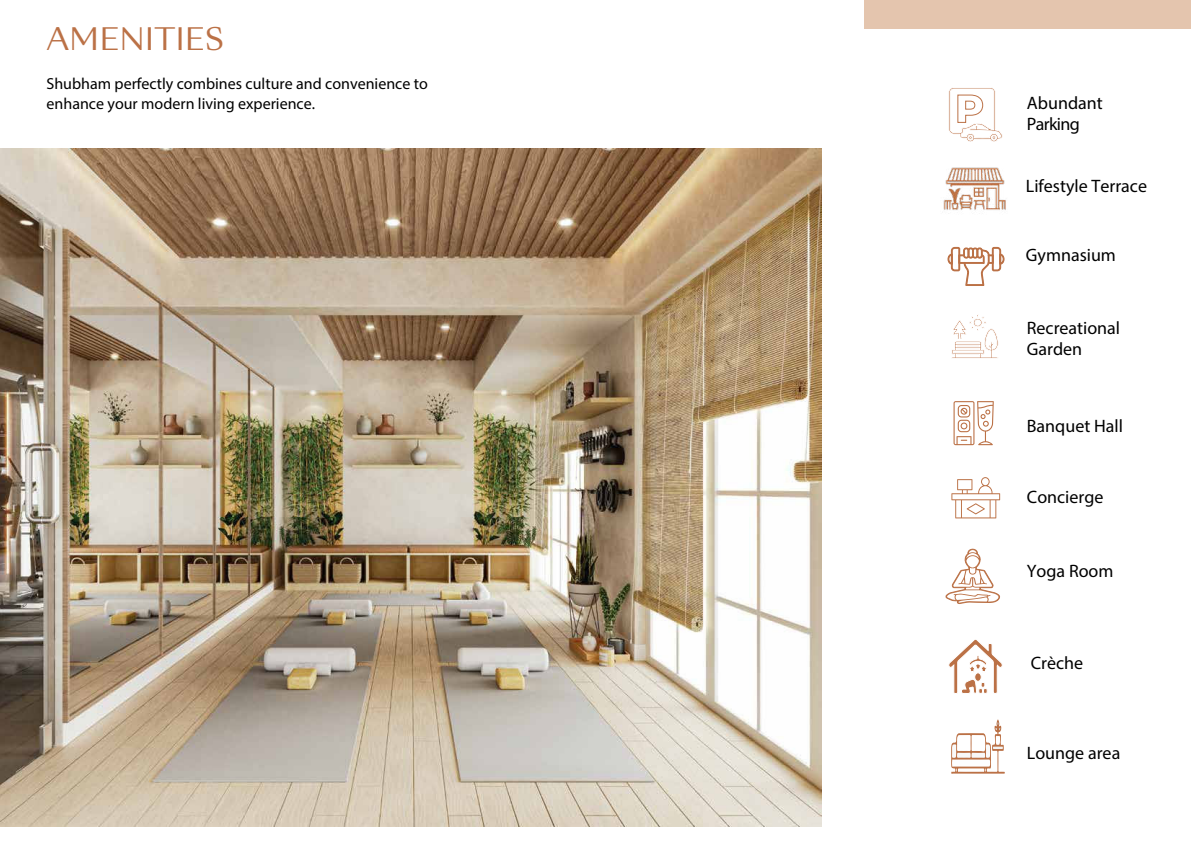
<style>
.page{position:relative;width:1191px;height:842px;background:#fff}
.page>*{position:absolute;margin:0;border:0;box-sizing:border-box;transform-origin:0 0}
.t1{font:30px "Sang Bleu Sunrise";color:#bb7146}
.t2{font:18px/21.6px "GT Walsheim Pro";color:#010101}
.t3{font:16px/20px "GT Walsheim Pro";color:#010101}
</style>
<div class="page">
<div style="left:864px;top:0;width:326px;height:29px;background:#e4c5ae"></div>
<svg style="left:947px;top:247px;width:57px;height:39px"></svg>
<svg style="left:951px;top:477px;width:49px;height:41px"></svg>
<svg style="left:953px;top:401px;width:40px;height:44px"></svg>
<svg style="left:948px;top:88px;width:54px;height:54px"></svg>
<svg style="left:952px;top:315px;width:46px;height:43px"></svg>
<img style="left:943px;top:167px;width:63px;height:43px">
<svg style="left:945px;top:548px;width:59px;height:226px"></svg>
<img style="left:0;top:149px;width:821px;height:678px">
<h1 class="t1" style="left:47px;top:22px;width:179px">AMENITIES</h1>
<p class="t3" style="left:47px;top:75px;width:383px">Shubham perfectly combines culture and convenience to enhance your modern living experience.</p>
<p class="t2" style="left:1026px;top:93px;width:77px">Abundant<br>Parking</p>
<p class="t2" style="left:1026px;top:177px;width:123px">Lifestyle Terrace</p>
<p class="t2" style="left:1026px;top:246px;width:92px">Gymnasium</p>
<p class="t2" style="left:1027px;top:318px;width:95px">Recreational<br>Garden</p>
<p class="t2" style="left:1027px;top:417px;width:98px">Banquet Hall</p>
<p class="t2" style="left:1027px;top:488px;width:78px">Concierge</p>
<p class="t2" style="left:1027px;top:562px;width:88px">Yoga Room</p>
<p class="t2" style="left:1030px;top:653px;width:54px">Crèche</p>
<p class="t2" style="left:1027px;top:744px;width:95px">Lounge area</p>
</div>
